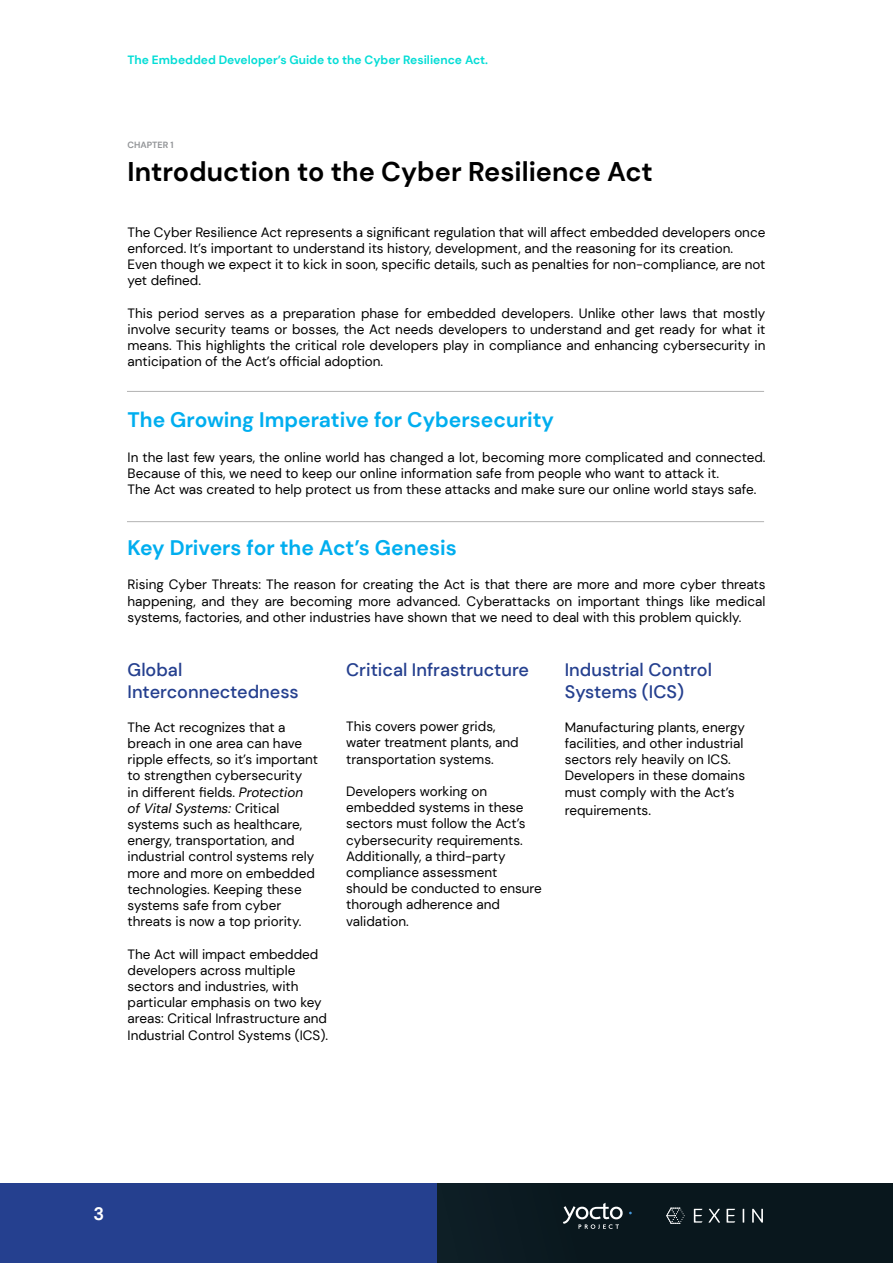
<style>
.page{position:relative;width:893px;height:1263px;background:#fff}
.page>*{position:absolute;margin:0;border:0;box-sizing:border-box;transform-origin:0 0}
.t1{font:700 27px "DM Sans";color:#000}
.t2{font:700 21px "DM Sans";color:#00aeef}
.t3{font:500 18px/21.6px "DM Sans";color:#25408f}
.t4{font:700 18px "DM Sans";color:#fff}
.t5{font:13.5px/16.2px "DM Sans";color:#000}
.t6{font:700 12px "DM Sans";color:#04ddd6}
.t7{font:700 9px "DM Sans";color:#939598}
.s1{font-style:italic}
</style>
<div class="page">
<div style="left:0;top:1183px;width:893px;height:80px;background:#09171d"></div>
<div style="left:0;top:1183px;width:437px;height:79px;background:#25408f"></div>
<svg style="left:708px;top:1209px;width:12px;height:13px"></svg>
<svg style="left:743px;top:1209px;width:1px;height:13px"></svg>
<svg style="left:752px;top:1209px;width:11px;height:13px"></svg>
<svg style="left:694px;top:1209px;width:8px;height:13px"></svg>
<svg style="left:727px;top:1209px;width:8px;height:13px"></svg>
<svg style="left:666px;top:1207px;width:19px;height:17px"></svg>
<svg style="left:563px;top:1203px;width:60px;height:26px"></svg>
<hr style="left:127px;top:391px;width:637px;height:1px;background:#b3b3b3">
<hr style="left:127px;top:521px;width:637px;height:1px;background:#b3b3b3">
<p class="t6" style="left:128px;top:53px;width:362px">The Embedded Developer’s Guide to the Cyber Resilience Act.</p>
<p class="t7" style="left:128px;top:140px;width:48px">CHAPTER 1</p>
<h1 class="t1" style="left:128px;top:154px;width:527px">Introduction to the Cyber Resilience Act</h1>
<p class="t5" style="left:128px;top:224px;width:639px">The Cyber Resilience Act represents a significant regulation that will affect embedded developers once enforced. It’s important to understand its history, development, and the reasoning for its creation.<br>Even though we expect it to kick in soon, specific details, such as penalties for non-compliance, are not yet defined.</p>
<p class="t5" style="left:128px;top:305px;width:639px;text-align:justify">This period serves as a preparation phase for embedded developers. Unlike other laws that mostly involve security teams or bosses, the Act needs developers to understand and get ready for what it means. This highlights the critical role developers play in compliance and enhancing cybersecurity in anticipation of the Act’s official adoption.</p>
<h2 class="t2" style="left:128px;top:407px;width:428px">The Growing Imperative for Cybersecurity</h2>
<p class="t5" style="left:128px;top:449px;width:639px">In the last few years, the online world has changed a lot, becoming more complicated and connected.<br>Because of this, we need to keep our online information safe from people who want to attack it.<br>The Act was created to help protect us from these attacks and make sure our online world stays safe.</p>
<h2 class="t2" style="left:128px;top:535px;width:331px">Key Drivers for the Act’s Genesis</h2>
<p class="t5" style="left:128px;top:577px;width:639px;text-align:justify">Rising Cyber Threats: The reason for creating the Act is that there are more and more cyber threats happening, and they are becoming more advanced. Cyberattacks on important things like medical systems, factories, and other industries have shown that we need to deal with this problem quickly.</p>
<h3 class="t3" style="left:128px;top:659px;width:173px">Global<br>Interconnectedness</h3>
<p class="t5" style="left:128px;top:719px;width:192px">The Act recognizes that a breach in one area can have ripple effects, so it’s important to strengthen cybersecurity<br>in different fields. <span class="s1">Protection of Vital Systems:</span> Critical systems such as healthcare, energy, transportation, and industrial control systems rely more and more on embedded technologies. Keeping these systems safe from cyber threats is now a top priority.</p>
<p class="t5" style="left:128px;top:946px;width:202px">The Act will impact embedded developers across multiple sectors and industries, with particular emphasis on two key areas: Critical Infrastructure and<br>Industrial Control Systems (ICS).</p>
<h3 class="t3" style="left:346px;top:659px;width:184px">Critical Infrastructure</h3>
<h3 class="t3" style="left:565px;top:659px;width:149px">Industrial Control<br>Systems (ICS)</h3>
<p class="t5" style="left:565px;top:719px;width:182px">Manufacturing plants, energy facilities, and other industrial sectors rely heavily on ICS.<br>Developers in these domains must comply with the Act’s</p>
<p class="t5" style="left:565px;top:802px;width:88px">requirements.</p>
<p class="t5" style="left:346px;top:718px;width:174px">This covers power grids, water treatment plants, and transportation systems.</p>
<p class="t5" style="left:346px;top:783px;width:197px">Developers working on embedded systems in these sectors must follow the Act’s cybersecurity requirements.<br>Additionally, a third-party compliance assessment should be conducted to ensure thorough adherence and validation.</p>
<h3 class="t4" style="left:93px;top:1203px;width:12px">3</h3>
</div>
